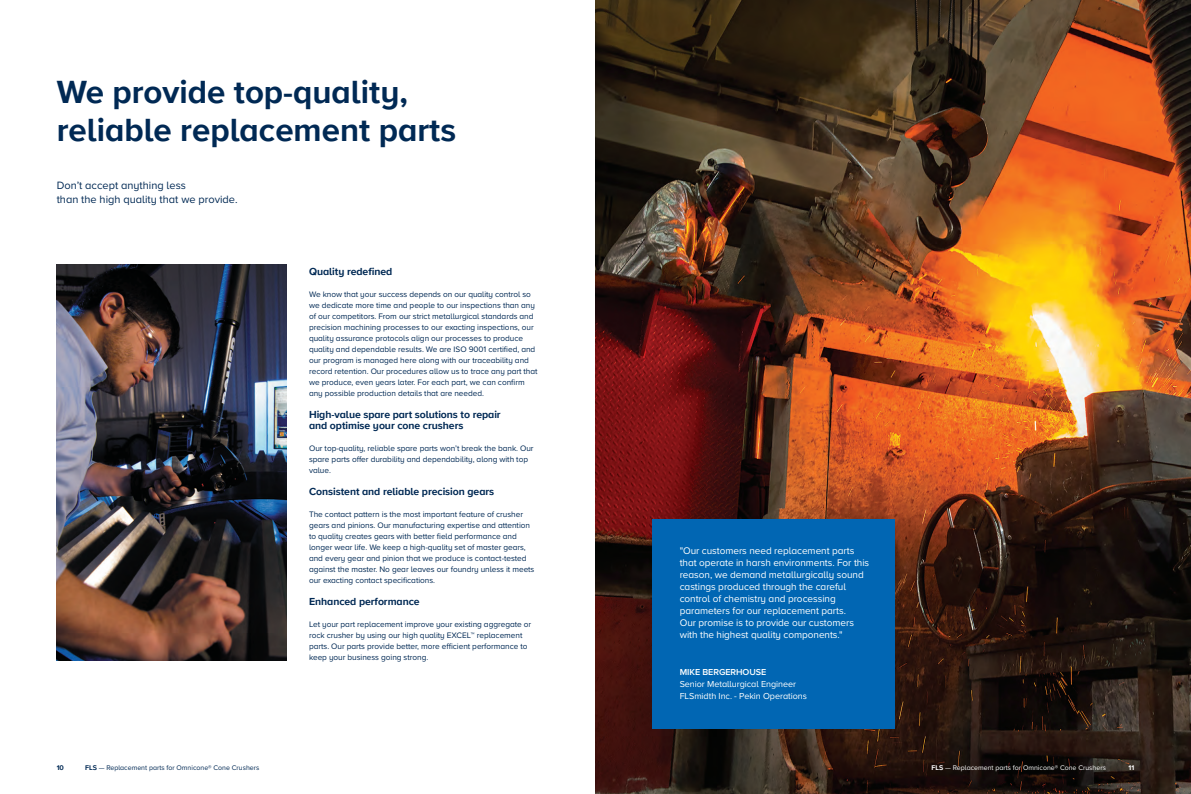
<style>
.page{position:relative;width:1191px;height:794px;background:#fff}
.page>*{position:absolute;margin:0;border:0;box-sizing:border-box;transform-origin:0 0}
.t1{font:700 33px/38px "Proxima Nova";color:#002954}
.t2{font:11px/14px "Proxima Nova";color:#002954}
.t3{font:700 10.5px/11px "Proxima Nova";letter-spacing:-.005em;color:#002954}
.t4{font:10px/12px "Proxima Nova";letter-spacing:-.005em;color:#fff}
.t5{font:9px/12px "Proxima Nova";letter-spacing:-.005em;color:#fff}
.t6{font:600 9px "Proxima Nova";letter-spacing:-.005em;color:#fff}
.t7{font:8.2px/11px "Proxima Nova";letter-spacing:-.005em;color:#002954}
.t8{font:7px "Proxima Nova";color:#002954}
.t9{font:7px "Proxima Nova";color:#fff}
.t10{font:700 7px "Proxima Nova";color:#002954}
.t11{font:700 7px "Proxima Nova";color:#fff}
.s1{font-weight:700}
</style>
<div class="page">
<img style="left:57px;top:264px;width:229px;height:396px">
<img style="left:595px;top:0;width:596px;height:794px">
<div style="left:653px;top:520px;width:242px;height:209px;background:#0166b3"></div>
<h1 class="t1" style="left:57px;top:72px;width:401px">We provide top-quality, reliable replacement parts</h1>
<h2 class="t2" style="left:57px;top:177px;width:182px">Don’t accept anything less<br>than the high quality that we provide.</h2>
<p class="t3" style="left:309px;top:266px;width:85px">Quality redefined</p>
<p class="t7" style="left:309px;top:288px;width:230px">We know that your success depends on our quality control so we dedicate more time and people to our inspections than any of our competitors. From our strict metallurgical standards and precision machining processes to our exacting inspections, our quality assurance protocols align our processes to produce quality and dependable results. We are ISO 9001 certified, and our program is managed here along with our traceability and record retention. Our procedures allow us to trace any part that we produce, even years later. For each part, we can confirm any possible production details that are needed.</p>
<p class="t3" style="left:309px;top:409px;width:193px">High-value spare part solutions to repair and optimise your cone crushers</p>
<p class="t7" style="left:309px;top:442px;width:226px">Our top-quality, reliable spare parts won’t break the bank. Our spare parts offer durability and dependability, along with top value.</p>
<p class="t3" style="left:309px;top:486px;width:187px">Consistent and reliable precision gears</p>
<p class="t7" style="left:309px;top:508px;width:227px">The contact pattern is the most important feature of crusher gears and pinions. Our manufacturing expertise and attention to quality creates gears with better field performance and longer wear life. We keep a high-quality set of master gears, and every gear and pinion that we produce is contact-tested against the master. No gear leaves our foundry unless it meets our exacting contact specifications.</p>
<p class="t3" style="left:309px;top:596px;width:112px">Enhanced performance</p>
<p class="t7" style="left:309px;top:618px;width:224px">Let your part replacement improve your existing aggregate or rock crusher by using our high quality EXCEL<span class="s1">™</span> replacement parts. Our parts provide better, more efficient performance to keep your business going strong.</p>
<p class="t4" style="left:679px;top:544px;width:191px">"Our customers need replacement parts that operate in harsh environments. For this reason, we demand metallurgically sound castings produced through the careful control of chemistry and processing parameters for our replacement parts.<br>Our promise is to provide our customers with the highest quality components."</p>
<p class="t6" style="left:679px;top:665px;width:88px">MIKE BERGERHOUSE</p>
<p class="t5" style="left:679px;top:677px;width:129px">Senior Metallurgical Engineer<br>FLSmidth Inc. - Pekin Operations</p>
<p class="t10" style="left:57px;top:762px;width:9px">10</p>
<p class="t8" style="left:85px;top:762px;width:176px"><span class="s1">FLS</span> — Replacement parts for Omnicone® Cone Crushers</p>
<p class="t9" style="left:931px;top:762px;width:176px"><span class="s1">FLS</span> — Replacement parts for Omnicone® Cone Crushers</p>
<p class="t11" style="left:1128px;top:762px;width:7px">11</p>
</div>
